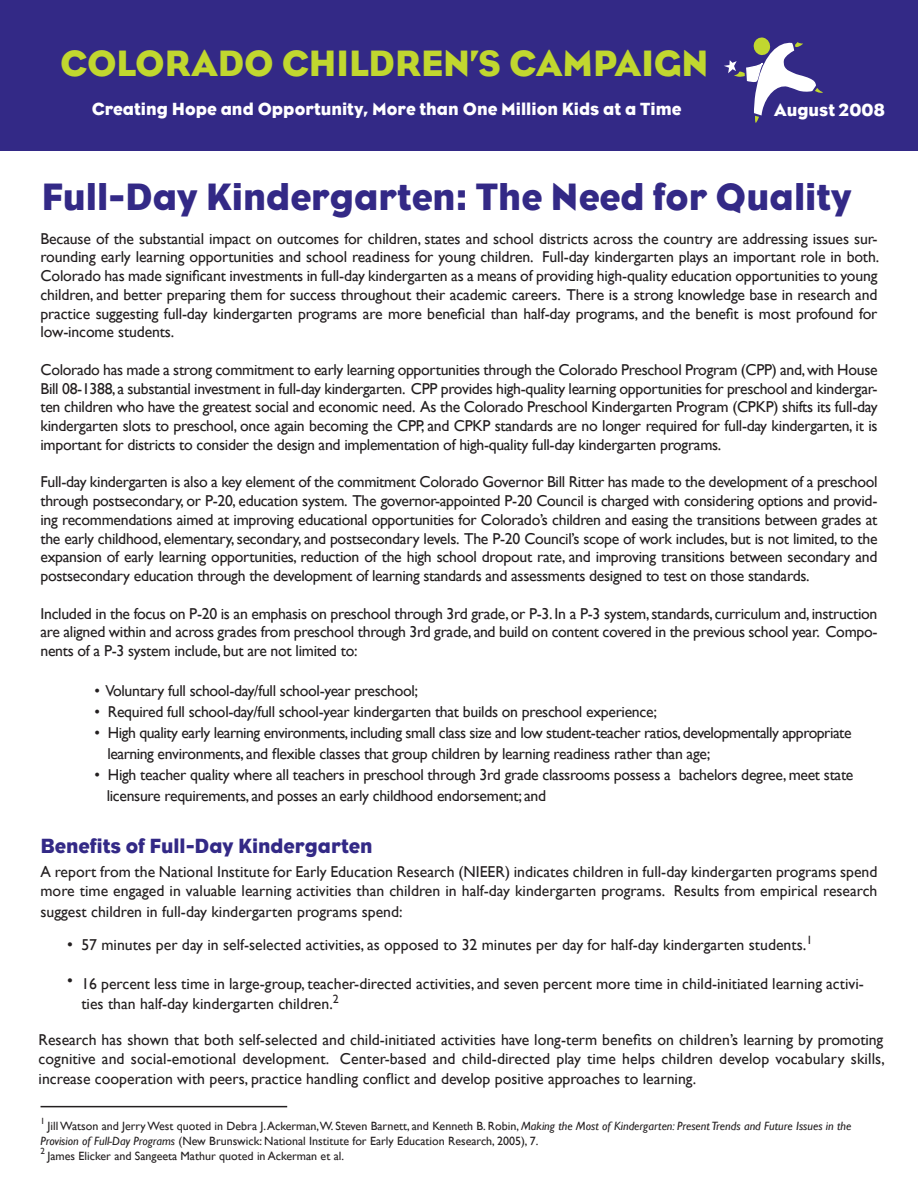
<style>
.page{position:relative;width:918px;height:1188px;background:#fff}
.page>*{position:absolute;margin:0;border:0;box-sizing:border-box;transform-origin:0 0}
.t1{font:39px "Eagle";color:#332986}
.t2{font:37.5px "Eagle";color:#c1d72f}
.t3{font:21px "Eagle";color:#332986}
.t4{font:18px "Eagle";color:#fff}
.t5{font:16.5px "Gill Sans";color:#231f20}
.t6{font:15.75px/18.8px "Gill Sans";letter-spacing:-.02em;color:#231f20;text-align:justify}
.t7{font:15.75px/19.5px "Gill Sans";color:#231f20}
.t8{font:12px/15px "Gill Sans";color:#231f20}
.t9{font:9px "Gill Sans";color:#231f20}
.s1{font-size:16.5px}
.s2{font-style:italic}
</style>
<div class="page">
<hr style="left:41px;top:1106px;width:246px;height:1px;background:#231f20">
<div style="left:0;top:0;width:918px;height:151px;background:#332986"></div>
<svg style="left:724px;top:37px;width:99px;height:86px"></svg>
<p class="t2" style="left:60px;top:41px;width:650px">COLORADO CHILDREN’S CAMPAIGN</p>
<p class="t4" style="left:92px;top:98px;width:591px">Creating Hope and Opportunity, More than One Million Kids at a Time</p>
<p class="t4" style="left:774px;top:100px;width:112px">August 2008</p>
<p class="t1" style="left:42px;top:174px;width:811px">Full-Day Kindergarten: The Need for Quality</p>
<p class="t6" style="left:40px;top:229px;width:840px">Because of the substantial impact on outcomes for children, states and school districts across the country are addressing issues sur&shy;rounding early learning opportunities and school readiness for young children. Full-day kindergarten plays an important role in both.<br>Colorado has made significant investments in full-day kindergarten as a means of providing high-quality education opportunities to young children, and better preparing them for success throughout their academic careers. There is a strong knowledge base in research and practice suggesting full-day kindergarten programs are more beneficial than half-day programs, and the benefit is most profound for low-income students.</p>
<p class="t6" style="left:40px;top:361px;width:839px">Colorado has made a strong commitment to early learning opportunities through the Colorado Preschool Program (CPP) and, with House Bill 08-1388, a substantial investment in full-day kindergarten. CPP provides high-quality learning opportunities for preschool and kindergar&shy;ten children who have the greatest social and economic need. As the Colorado Preschool Kindergarten Program (CPKP) shifts its full-day kindergarten slots to preschool, once again becoming the CPP, and CPKP standards are no longer required for full-day kindergarten, it is important for districts to consider the design and implementation of high-quality full-day kindergarten programs.</p>
<p class="t6" style="left:40px;top:473px;width:839px">Full-day kindergarten is also a key element of the commitment Colorado Governor Bill Ritter has made to the development of a preschool through postsecondary, or P-20, education system. The governor-appointed P-20 Council is charged with considering options and provid&shy;ing recommendations aimed at improving educational opportunities for Colorado’s children and easing the transitions between grades at the early childhood, elementary, secondary, and postsecondary levels. The P-20 Council’s scope of work includes, but is not limited, to the expansion of early learning opportunities, reduction of the high school dropout rate, and improving transitions between secondary and postsecondary education through the development of learning standards and assessments designed to test on those standards.</p>
<p class="t6" style="left:40px;top:604px;width:838px">Included in the focus on P-20 is an emphasis on preschool through 3rd grade, or P-3. In a P-3 system, standards, curriculum and, instruction are aligned within and across grades from preschool through 3rd grade, and build on content covered in the previous school year. Compo&shy;nents of a P-3 system include, but are not limited to:</p>
<p class="t6" style="left:94px;top:682px;width:325px">• Voluntary full school-day/full school-year preschool;</p>
<p class="t6" style="left:95px;top:703px;width:564px">• Required full school-day/full school-year kindergarten that builds on preschool experience;</p>
<p class="t6" style="left:95px;top:724px;width:759px">• High quality early learning environments, including small class size and low student-teacher ratios, developmentally appropriate</p>
<p class="t6" style="left:107px;top:745px;width:604px">learning environments, and flexible classes that group children by learning readiness rather than age;</p>
<p class="t6" style="left:107px;top:764px;width:748px;line-height:21px;text-indent:-12px">• High teacher quality where all teachers in preschool through 3rd grade classrooms possess a bachelors degree, meet state licensure requirements, and posses an early childhood endorsement; and</p>
<p class="t3" style="left:40px;top:833px;width:334px">Benefits of Full-Day Kindergarten</p>
<p class="t7" style="left:40px;top:863px;width:839px;line-height:18.8px">A report from the National Institute for Early Education Research (NIEER) indicates children in full-day kindergarten programs spend more time engaged in valuable learning activities than children in half-day kindergarten programs. Results from empirical research</p>
<p class="t7" style="left:40px;top:903px;width:364px">suggest children in full-day kindergarten programs spend:</p>
<p class="t5" style="left:67px;top:935px;width:7px">•</p>
<p class="t5" style="left:67px;top:971px;width:7px">•</p>
<p class="t7" style="left:81px;top:935px;width:733px">57 minutes per day in self-selected activities, as opposed to 32 minutes per day for half-day kindergarten students<span class="s1">.</span><sup>1</sup></p>
<p class="t7" style="left:81px;top:974px;width:784px">16 percent less time in large-group, teacher-directed activities, and seven percent more time in child-initiated learning activi&shy;ties than half-day kindergarten children.<sup>2</sup></p>
<p class="t6" style="left:39px;top:1030px;width:848px;line-height:19.5px">Research has shown that both self-selected and child-initiated activities have long-term benefits on children’s learning by promoting cognitive and social-emotional development. Center-based and child-directed play time helps children develop vocabulary skills, increase cooperation with peers, practice handling conflict and develop positive approaches to learning.</p>
<p class="t9" style="left:41px;top:1116px;width:6px">1</p>
<p class="t8" style="left:41px;top:1119px;width:812px;text-indent:7px">Jill Watson and Jerry West quoted in Debra J. Ackerman,W. Steven Barnett, and Kenneth B. Robin, <span class="s2">Making the Most of Kindergarten: Present Trends and Future Issues in the<br>Provision of Full-Day Programs</span> (New Brunswick: National Institute for Early Education Research, 2005), 7.</p>
<p class="t9" style="left:41px;top:1146px;width:6px">2</p>
<p class="t8" style="left:48px;top:1149px;width:298px">James Elicker and Sangeeta Mathur quoted in Ackerman et al.</p>
</div>
